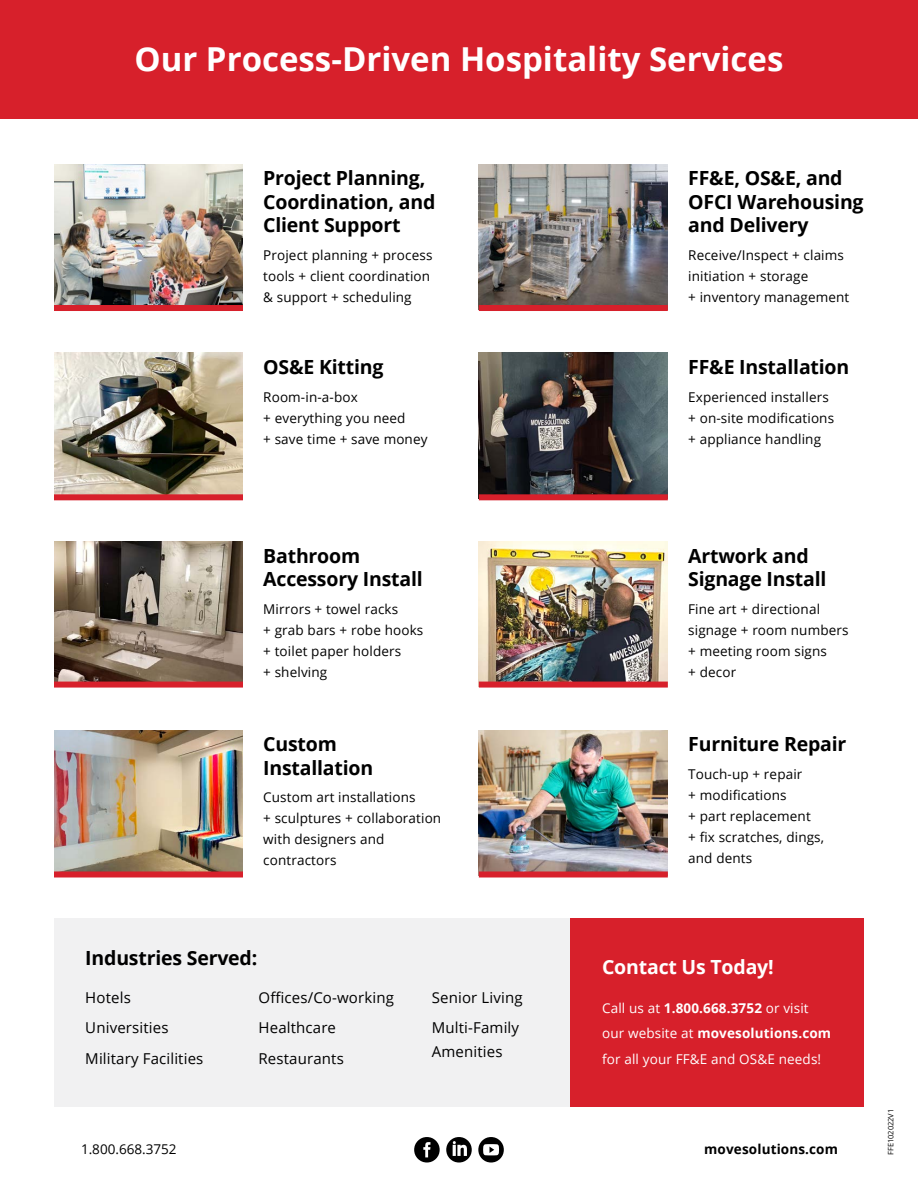
<style>
.page{position:relative;width:918px;height:1188px;background:#fff}
.page>*{position:absolute;margin:0;border:0;box-sizing:border-box;transform-origin:0 0}
.t1{font:700 33px "Open Sans";color:#fff}
.t2{font:700 19.5px/23.4px "Open Sans";letter-spacing:-.01em;color:#000}
.t3{font:700 19.5px "Open Sans";letter-spacing:-.01em;color:#fff}
.t4{font:15px/30.8px "Open Sans";letter-spacing:.01em;color:#000}
.t5{font:13.5px/21px "Open Sans";letter-spacing:.01em;color:#000}
.t6{font:13.5px/25.5px "Open Sans";letter-spacing:.01em;color:#fff}
.t7{font:700 13.5px "Open Sans";letter-spacing:.01em;color:#000}
.t8{font:7.5px "Open Sans";letter-spacing:-.01em;color:#000}
.s1{font-weight:700}
</style>
<div class="page">
<div style="left:0;top:0;width:918px;height:119px;background:#d7202b"></div>
<img style="left:54px;top:730px;width:189px;height:142px">
<img style="left:479px;top:730px;width:189px;height:142px">
<img style="left:54px;top:542px;width:189px;height:140px">
<img style="left:479px;top:542px;width:189px;height:140px">
<img style="left:54px;top:353px;width:189px;height:141px">
<img style="left:479px;top:353px;width:189px;height:141px">
<img style="left:54px;top:164px;width:189px;height:141px">
<img style="left:479px;top:164px;width:189px;height:141px">
<div style="left:54px;top:872px;width:189px;height:6px;background:#d7202b"></div>
<div style="left:479px;top:872px;width:189px;height:6px;background:#d7202b"></div>
<div style="left:54px;top:682px;width:189px;height:6px;background:#d7202b"></div>
<div style="left:479px;top:682px;width:189px;height:6px;background:#d7202b"></div>
<div style="left:54px;top:494px;width:189px;height:6px;background:#d7202b"></div>
<div style="left:479px;top:494px;width:189px;height:6px;background:#d7202b"></div>
<div style="left:54px;top:305px;width:189px;height:6px;background:#d7202b"></div>
<div style="left:479px;top:305px;width:189px;height:6px;background:#d7202b"></div>
<div style="left:54px;top:918px;width:517px;height:189px;background:#f1f1f2"></div>
<div style="left:571px;top:918px;width:293px;height:189px;background:#d7202b"></div>
<svg style="left:478px;top:1137px;width:26px;height:26px"></svg>
<svg style="left:414px;top:1137px;width:26px;height:26px"></svg>
<svg style="left:446px;top:1137px;width:26px;height:26px"></svg>
<h1 class="t1" style="left:134px;top:36px;width:651px">Our Process-Driven Hospitality Services</h1>
<h2 class="t2" style="left:263px;top:166px;width:174px">Project Planning,<br>Coordination, and<br>Client Support</h2>
<p class="t5" style="left:263px;top:244px;width:171px">Project planning + process tools + client coordination &amp; support + scheduling</p>
<h2 class="t2" style="left:263px;top:355px;width:122px">OS&amp;E Kitting</h2>
<p class="t5" style="left:263px;top:386px;width:166px">Room-in-a-box<br>+ everything you need<br>+ save time + save money</p>
<h2 class="t2" style="left:688px;top:166px;width:177px">FF&amp;E, OS&amp;E, and<br>OFCI Warehousing and Delivery</h2>
<p class="t5" style="left:688px;top:244px;width:163px">Receive/Inspect + claims initiation + storage<br>+ inventory management</p>
<h2 class="t2" style="left:688px;top:355px;width:163px">FF&amp;E Installation</h2>
<p class="t5" style="left:688px;top:386px;width:147px">Experienced installers + on-site modifications + appliance handling</p>
<h2 class="t2" style="left:263px;top:543px;width:161px">Bathroom<br>Accessory Install</h2>
<p class="t5" style="left:263px;top:598px;width:162px">Mirrors + towel racks<br>+ grab bars + robe hooks + toilet paper holders<br>+ shelving</p>
<h2 class="t2" style="left:263px;top:732px;width:112px">Custom<br>Installation</h2>
<p class="t5" style="left:263px;top:787px;width:180px">Custom art installations<br>+ sculptures + collaboration with designers and contractors</p>
<h2 class="t2" style="left:85px;top:946px;width:173px">Industries Served:</h2>
<p class="t4" style="left:85px;top:981px;width:120px">Hotels<br>Universities<br>Military Facilities</p>
<p class="t4" style="left:259px;top:981px;width:137px">Offices/Co-working<br>Healthcare<br>Restaurants</p>
<p class="t4" style="left:432px;top:981px;width:92px">Senior Living<br>Multi-Family</p>
<p class="t4" style="left:432px;top:1036px;width:72px">Amenities</p>
<h2 class="t2" style="left:688px;top:543px;width:140px">Artwork and<br>Signage Install</h2>
<p class="t5" style="left:688px;top:598px;width:162px">Fine art + directional signage + room numbers + meeting room signs<br>+ decor</p>
<h2 class="t2" style="left:688px;top:732px;width:160px">Furniture Repair</h2>
<p class="t5" style="left:688px;top:763px;width:137px">Touch-up + repair<br>+ modifications<br>+ part replacement<br>+ fix scratches, dings, and dents</p>
<h2 class="t3" style="left:602px;top:953px;width:173px">Contact Us Today!</h2>
<p class="t6" style="left:602px;top:995px;width:231px">Call us at <span class="s1">1.800.668.3752</span> or visit our website at <span class="s1">movesolutions.com </span>for all your FF&amp;E and OS&amp;E needs!</p>
<p class="t5" style="left:81px;top:1138px;width:97px">1.800.668.3752</p>
<p class="t7" style="left:704px;top:1140px;width:135px">movesolutions.com</p>
<p class="t8" style="left:886px;top:1155px;width:47px;rotate:-90deg">FFE102022V1</p>
</div>
